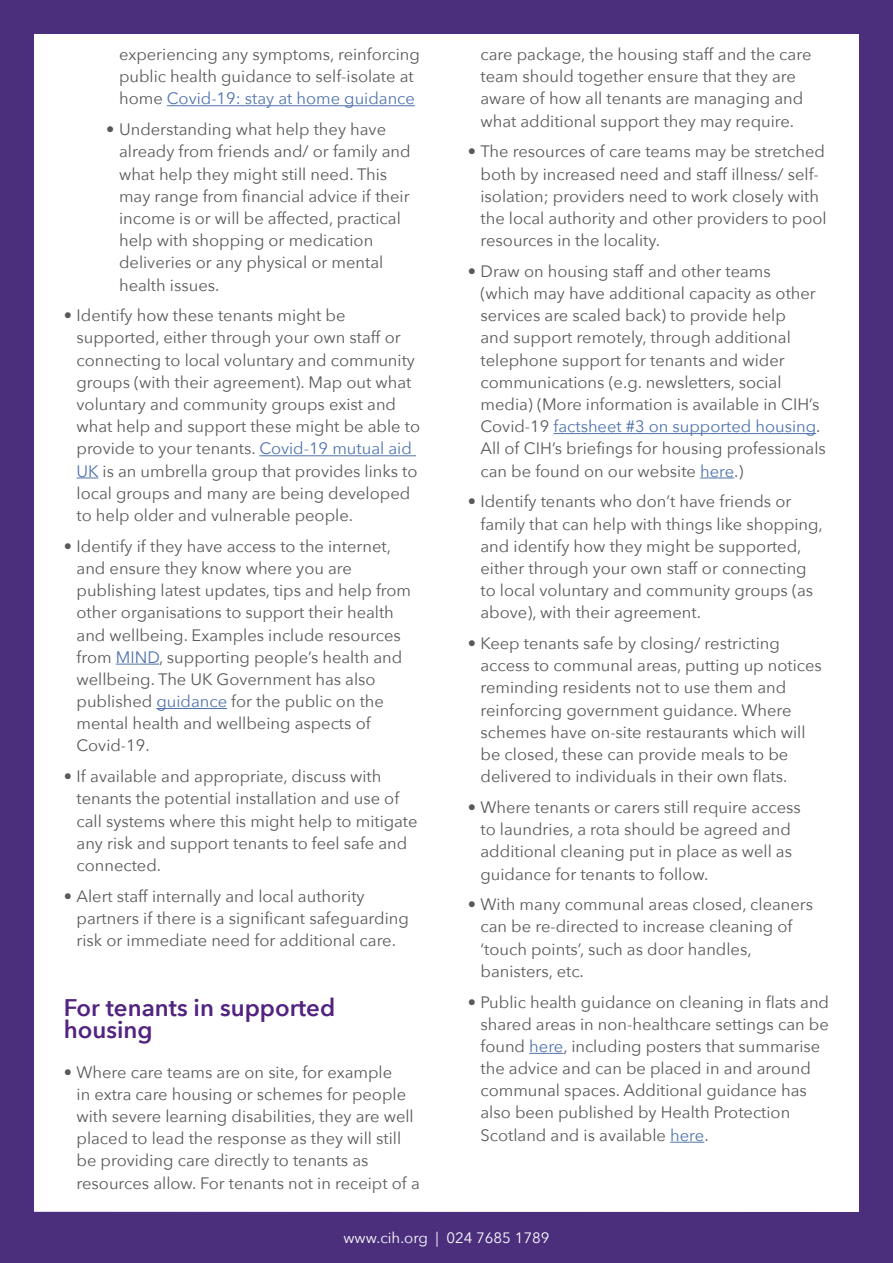
<style>
.page{position:relative;width:893px;height:1263px;background:#4b2e7c}
.page>*{position:absolute;margin:0;border:0;box-sizing:border-box;transform-origin:0 0}
.t1{font:600 24px/22.2px "Avenir Next";color:#522380}
.t2{font:16.5px/22.2px "Avenir Next";color:#58595b}
.t3{font:15px "Avenir Next";color:#fff}
.s1{color:#4f73ad}
</style>
<div class="page">
<div style="left:34px;top:34px;width:825px;height:1178px;background:#fff"></div>
<hr style="left:167px;top:105px;width:248px;height:1px;background:#4f73ad">
<hr style="left:259px;top:455px;width:157px;height:1px;background:#4f73ad">
<svg style="left:77px;top:478px;width:21px;height:1px"></svg>
<hr style="left:116px;top:664px;width:43px;height:1px;background:#4f73ad">
<hr style="left:156px;top:708px;width:71px;height:1px;background:#4f73ad">
<hr style="left:553px;top:433px;width:263px;height:1px;background:#4f73ad">
<hr style="left:700px;top:478px;width:34px;height:1px;background:#4f73ad">
<hr style="left:529px;top:1053px;width:34px;height:1px;background:#4f73ad">
<hr style="left:670px;top:1142px;width:34px;height:1px;background:#4f73ad">
<p class="t2" style="left:119px;top:43px;width:302px">experiencing any symptoms, reinforcing public health guidance to self-isolate at home <span class="s1">Covid-19: stay at home guidance</span></p>
<p class="t2" style="left:119px;top:118px;width:293px;text-indent:-13px">• Understanding what help they have already from friends and/ or family and what help they might still need. This may range from financial advice if their income is or will be affected, practical help with shopping or medication deliveries or any physical or mental health issues.</p>
<p class="t2" style="left:77px;top:304px;width:345px;text-indent:-13px">• Identify how these tenants might be supported, either through your own staff or connecting to local voluntary and community groups (with their agreement). Map out what voluntary and community groups exist and what help and support these might be able to provide to your tenants. <span class="s1">Covid-19 mutual aid UK</span> is an umbrella group that provides links to local groups and many are being developed to help older and vulnerable people.</p>
<p class="t2" style="left:77px;top:534px;width:336px;text-indent:-13px">• Identify if they have access to the internet, and ensure they know where you are publishing latest updates, tips and help from other organisations to support their health and wellbeing. Examples include resources from <span class="s1">MIND</span>, supporting people’s health and wellbeing. The UK Government has also published <span class="s1">guidance</span> for the public on the mental health and wellbeing aspects of Covid-19.</p>
<p class="t2" style="left:77px;top:765px;width:343px;text-indent:-13px">• If available and appropriate, discuss with tenants the potential installation and use of call systems where this might help to mitigate any risk and support tenants to feel safe and connected.</p>
<p class="t2" style="left:77px;top:884px;width:334px;text-indent:-13px">• Alert staff internally and local authority partners if there is a significant safeguarding risk or immediate need for additional care.</p>
<h1 class="t1" style="left:64px;top:996px;width:273px">For tenants in supported housing</h1>
<p class="t2" style="left:77px;top:1060px;width:345px;text-indent:-13px">• Where care teams are on site, for example<br>in extra care housing or schemes for people with severe learning disabilities, they are well placed to lead the response as they will still be providing care directly to tenants as resources allow. For tenants not in receipt of a</p>
<p class="t2" style="left:480px;top:43px;width:332px">care package, the housing staff and the care team should together ensure that they are aware of how all tenants are managing and what additional support they may require.</p>
<p class="t2" style="left:480px;top:140px;width:348px;text-indent:-13px">• The resources of care teams may be stretched both by increased need and staff illness/ self&shy;isolation; providers need to work closely with the local authority and other providers to pool resources in the locality.</p>
<p class="t2" style="left:480px;top:259px;width:347px;text-indent:-13px">• Draw on housing staff and other teams<br>(which may have additional capacity as other services are scaled back) to provide help<br>and support remotely, through additional telephone support for tenants and wider communications (e.g. newsletters, social media) (More information is available in CIH’s Covid-19 <span class="s1">factsheet #3 on supported housing</span>.<br>All of CIH’s briefings for housing professionals can be found on our website <span class="s1">here</span>.)</p>
<p class="t2" style="left:480px;top:490px;width:344px;text-indent:-13px">• Identify tenants who don’t have friends or family that can help with things like shopping, and identify how they might be supported, either through your own staff or connecting to local voluntary and community groups (as above), with their agreement.</p>
<p class="t2" style="left:480px;top:631px;width:343px;text-indent:-13px">• Keep tenants safe by closing/ restricting access to communal areas, putting up notices reminding residents not to use them and reinforcing government guidance. Where schemes have on-site restaurants which will be closed, these can provide meals to be delivered to individuals in their own flats.</p>
<p class="t2" style="left:480px;top:795px;width:322px;text-indent:-13px">• Where tenants or carers still require access to laundries, a rota should be agreed and additional cleaning put in place as well as guidance for tenants to follow.</p>
<p class="t2" style="left:480px;top:893px;width:334px;text-indent:-13px">• With many communal areas closed, cleaners can be re-directed to increase cleaning of ‘touch points’, such as door handles, banisters, etc.</p>
<p class="t2" style="left:480px;top:990px;width:350px;text-indent:-13px">• Public health guidance on cleaning in flats and shared areas in non-healthcare settings can be found <span class="s1">here</span>, including posters that summarise the advice and can be placed in and around communal spaces. Additional guidance has also been published by Health Protection Scotland and is available <span class="s1">here</span>.</p>
<p class="t3" style="left:343px;top:1225px;width:208px">www.cih.org | 024 7685 1789</p>
</div>
